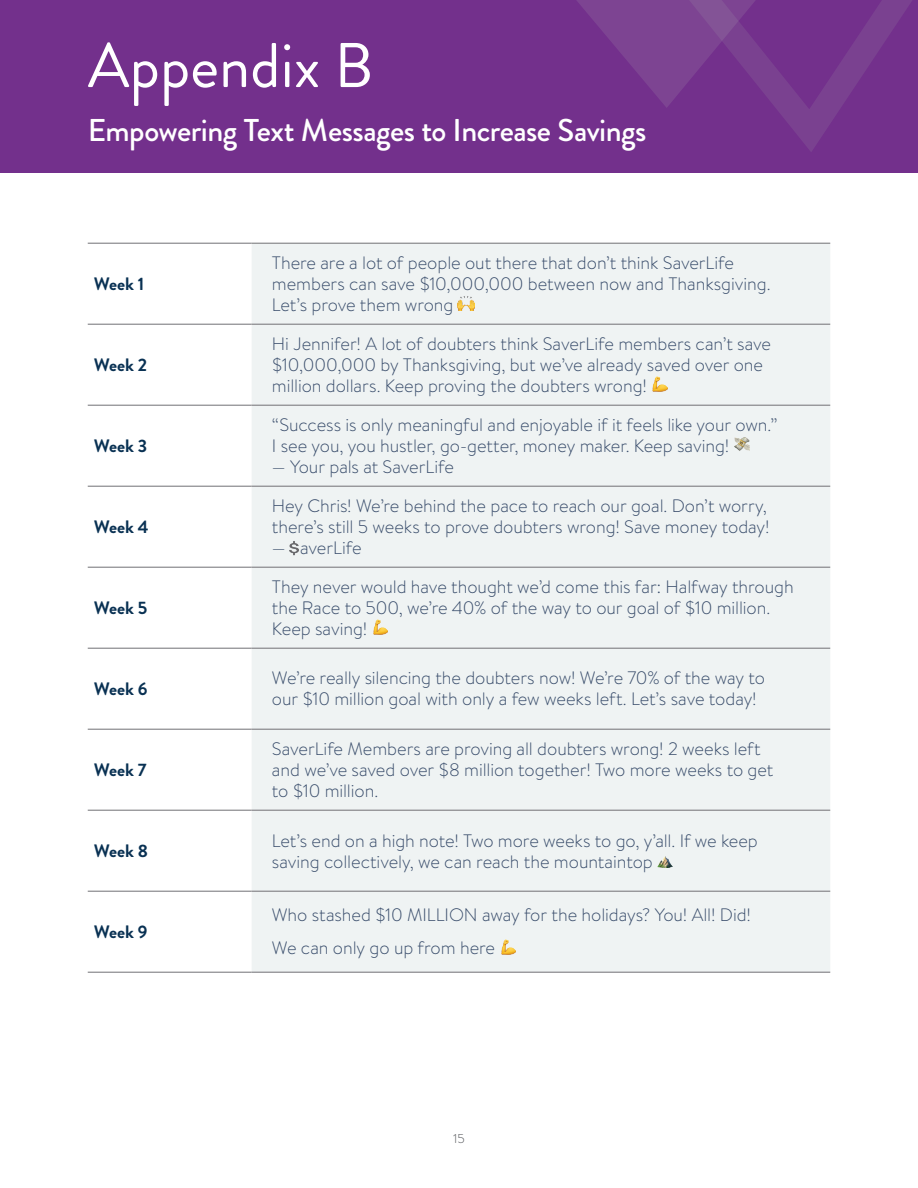
<style>
.page{position:relative;width:918px;height:1188px;background:#fff}
.page>*{position:absolute;margin:0;border:0;box-sizing:border-box;transform-origin:0 0}
.t1{font:63px "Brandon Grotesque";color:#fff}
.t2{font:500 31.5px "Brandon Grotesque";letter-spacing:-.015em;color:#fff}
.t3{font:300 18px/21px "Brandon Text";letter-spacing:-.005em;color:#364a69}
.t4{font:700 18px "Brandon Grotesque";color:#093153}
.t5{font:300 12.75px "Brandon Text";color:#54565a}
</style>
<div class="page">
<div style="left:0;top:0;width:918px;height:173px;background:#73308c"></div>
<svg style="left:776px;top:0;width:136px;height:152px"></svg>
<svg style="left:577px;top:0;width:279px;height:108px"></svg>
<div style="left:252px;top:244px;width:578px;height:728px;background:#eff3f3"></div>
<hr style="left:252px;top:243px;width:578px;height:1px;background:#717074">
<hr style="left:252px;top:324px;width:578px;height:1px;background:#717074">
<hr style="left:252px;top:405px;width:578px;height:1px;background:#717074">
<hr style="left:252px;top:486px;width:578px;height:1px;background:#717074">
<hr style="left:252px;top:567px;width:578px;height:1px;background:#717074">
<hr style="left:252px;top:648px;width:578px;height:1px;background:#717074">
<hr style="left:252px;top:729px;width:578px;height:1px;background:#717074">
<hr style="left:252px;top:810px;width:578px;height:1px;background:#717074">
<hr style="left:252px;top:891px;width:578px;height:1px;background:#717074">
<hr style="left:252px;top:972px;width:578px;height:1px;background:#717074">
<hr style="left:88px;top:243px;width:164px;height:1px;background:#717074">
<hr style="left:88px;top:324px;width:164px;height:1px;background:#717074">
<hr style="left:88px;top:405px;width:164px;height:1px;background:#717074">
<hr style="left:88px;top:486px;width:164px;height:1px;background:#717074">
<hr style="left:88px;top:567px;width:164px;height:1px;background:#717074">
<hr style="left:88px;top:648px;width:164px;height:1px;background:#717074">
<hr style="left:88px;top:729px;width:164px;height:1px;background:#717074">
<hr style="left:88px;top:810px;width:164px;height:1px;background:#717074">
<hr style="left:88px;top:891px;width:164px;height:1px;background:#717074">
<hr style="left:88px;top:972px;width:164px;height:1px;background:#717074">
<img style="left:458px;top:296px;width:16px;height:15px">
<img style="left:652px;top:377px;width:15px;height:15px">
<img style="left:734px;top:437px;width:15px;height:15px">
<img style="left:286px;top:540px;width:15px;height:15px">
<img style="left:372px;top:620px;width:15px;height:15px">
<img style="left:658px;top:852px;width:15px;height:15px">
<img style="left:500px;top:939px;width:15px;height:15px">
<h1 class="t1" style="left:88px;top:22px;width:287px">Appendix B</h1>
<h2 class="t2" style="left:88px;top:108px;width:560px">Empowering Text Messages to Increase Savings</h2>
<p class="t4" style="left:94px;top:271px;width:52px">Week 1</p>
<p class="t4" style="left:94px;top:352px;width:55px">Week 2</p>
<p class="t4" style="left:94px;top:433px;width:55px">Week 3</p>
<p class="t4" style="left:94px;top:514px;width:56px">Week 4</p>
<p class="t4" style="left:94px;top:595px;width:55px">Week 5</p>
<p class="t3" style="left:272px;top:252px;width:500px">There are a lot of people out there that don’t think SaverLife members can save $10,000,000 between now and Thanksgiving.<br>Let’s prove them wrong</p>
<p class="t3" style="left:272px;top:333px;width:501px">Hi Jennifer! A lot of doubters think SaverLife members can’t save $10,000,000 by Thanksgiving, but we’ve already saved over one million dollars. Keep proving the doubters wrong!</p>
<p class="t3" style="left:272px;top:414px;width:507px">“Success is only meaningful and enjoyable if it feels like your own.”<br>I see you, you hustler, go-getter, money maker. Keep saving!</p>
<p class="t3" style="left:272px;top:456px;width:184px">— Your pals at SaverLife</p>
<p class="t3" style="left:272px;top:495px;width:499px">Hey Chris! We’re behind the pace to reach our goal. Don’t worry, there’s still 5 weeks to prove doubters wrong! Save money today!</p>
<p class="t3" style="left:272px;top:537px;width:91px">— averLife</p>
<p class="t3" style="left:272px;top:576px;width:523px">They never would have thought we’d come this far: Halfway through the Race to 500, we’re 40% of the way to our goal of $10 million.<br>Keep saving!</p>
<p class="t4" style="left:94px;top:676px;width:55px">Week 6</p>
<p class="t3" style="left:272px;top:667px;width:495px">We’re really silencing the doubters now! We’re 70% of the way to our $10 million goal with only a few weeks left. Let’s save today!</p>
<p class="t4" style="left:94px;top:757px;width:54px">Week 7</p>
<p class="t3" style="left:272px;top:738px;width:503px">SaverLife Members are proving all doubters wrong! 2 weeks left and we’ve saved over $8 million together! Two more weeks to get to $10 million.</p>
<p class="t4" style="left:94px;top:838px;width:56px">Week 8</p>
<p class="t3" style="left:272px;top:829px;width:488px">Let’s end on a high note! Two more weeks to go, y’all. If we keep saving collectively, we can reach the mountaintop</p>
<p class="t4" style="left:94px;top:919px;width:55px">Week 9</p>
<p class="t3" style="left:272px;top:898px;width:480px;line-height:33px">Who stashed $10 MILLION away for the holidays? You! All! Did!<br>We can only go up from here</p>
<p class="t5" style="left:453px;top:1130px;width:13px">15</p>
</div>
